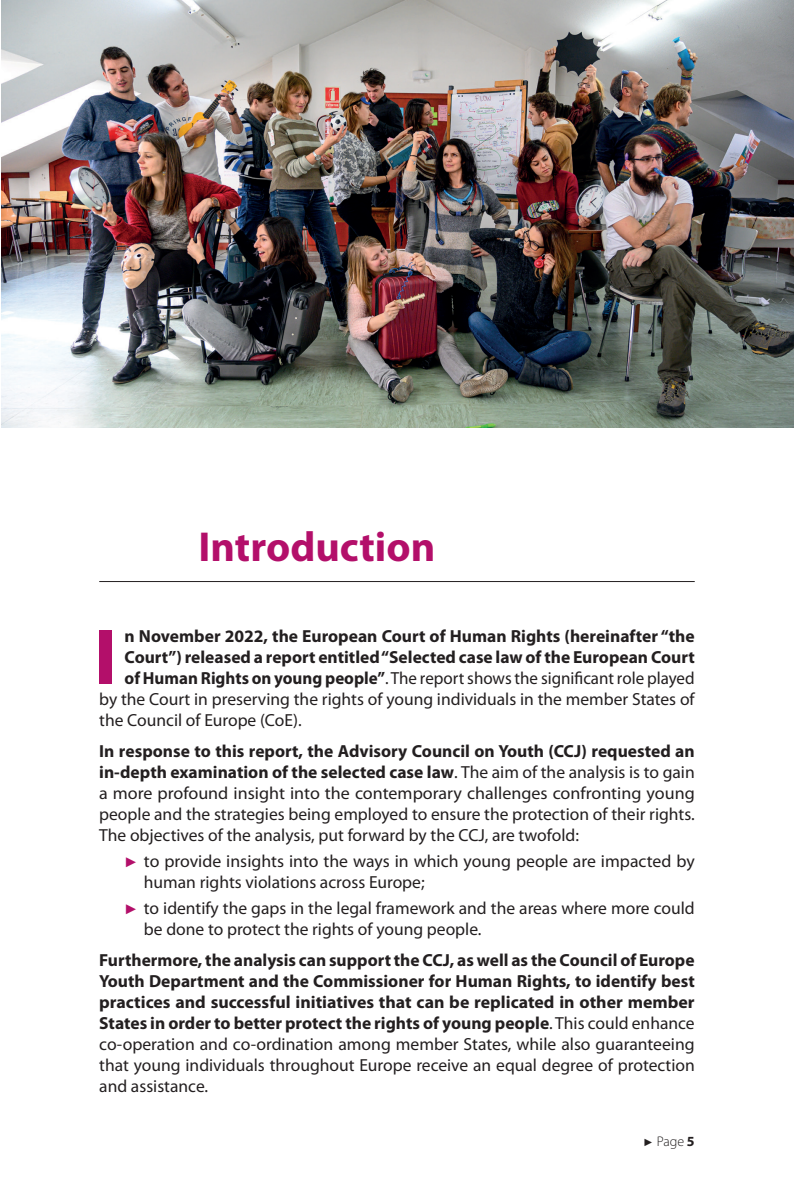
<style>
.page{position:relative;width:794px;height:1191px;background:#fff}
.page>*{position:absolute;margin:0;border:0;box-sizing:border-box;transform-origin:0 0}
.t1{font:700 79.8px "Myriad Pro";color:#b30f6a}
.t2{font:700 42px "Myriad Pro";color:#b30f6a}
.t3{font:17.5px/21px "Myriad Pro";color:#231f20}
.t4{font:700 17.5px/21px "Myriad Pro";color:#231f20;text-align:justify}
.t5{font:300 14px "Myriad Pro";color:#231f20}
.s1{font-weight:700}
.s2{font-family:"Arial";font-size:14px;color:#b30f6a}
.s3{font-weight:400}
.s4{font-family:"Arial";font-weight:400;font-size:10.5px}
</style>
<div class="page">
<hr style="left:99px;top:581px;width:595px;height:1px;background:#231f20">
<img style="left:2px;top:0;width:792px;height:427px">
<h2 class="t2" style="left:198px;top:520px;width:238px">Introduction</h2>
<h1 class="t1" style="left:94px;top:605px;width:24px">I</h1>
<p class="t4" style="left:125px;top:625px;width:571px">n November 2022, the European Court of Human Rights (hereinafter “the</p>
<p class="t4" style="left:125px;top:646px;width:571px">Court”) released a report entitled “Selected case law of the European Court</p>
<p class="t3" style="left:125px;top:667px;width:571px"><span class="s1">of Human Rights on young people”</span>. The report shows the significant role played</p>
<p class="t3" style="left:99px;top:688px;width:597px">by the Court in preserving the rights of young individuals in the member States of</p>
<p class="t3" style="left:99px;top:709px;width:204px">the Council of Europe (CoE).</p>
<p class="t3" style="left:99px;top:740px;width:597px;text-align:justify"><span class="s1">In response to this report, the Advisory Council on Youth (CCJ) requested an in-depth examination of the selected case law</span>. The aim of the analysis is to gain a more profound insight into the contemporary challenges confronting young people and the strategies being employed to ensure the protection of their rights.<br>The objectives of the analysis, put forward by the CCJ, are twofold:</p>
<p class="t3" style="left:144px;top:850px;width:552px;text-indent:-20px"><span class="s2">►</span> to provide insights into the ways in which young people are impacted by human rights violations across Europe;</p>
<p class="t3" style="left:144px;top:897px;width:552px;text-indent:-20px"><span class="s2">►</span> to identify the gaps in the legal framework and the areas where more could be done to protect the rights of young people.</p>
<p class="t4" style="left:99px;top:948px;width:597px">Furthermore, the analysis can support the CCJ, as well as the Council of Europe Youth Department and the Commissioner for Human Rights, to identify best practices and successful initiatives that can be replicated in other member States in order to better protect the rights of young people<span class="s3">. This could enhance co-operation and co-ordination among member States, while also guaranteeing that young individuals throughout Europe receive an equal degree of protection and assistance.</span></p>
<p class="t5" style="left:643px;top:1132px;width:53px"><span class="s4">►</span> Page <span class="s1">5</span></p>
</div>
